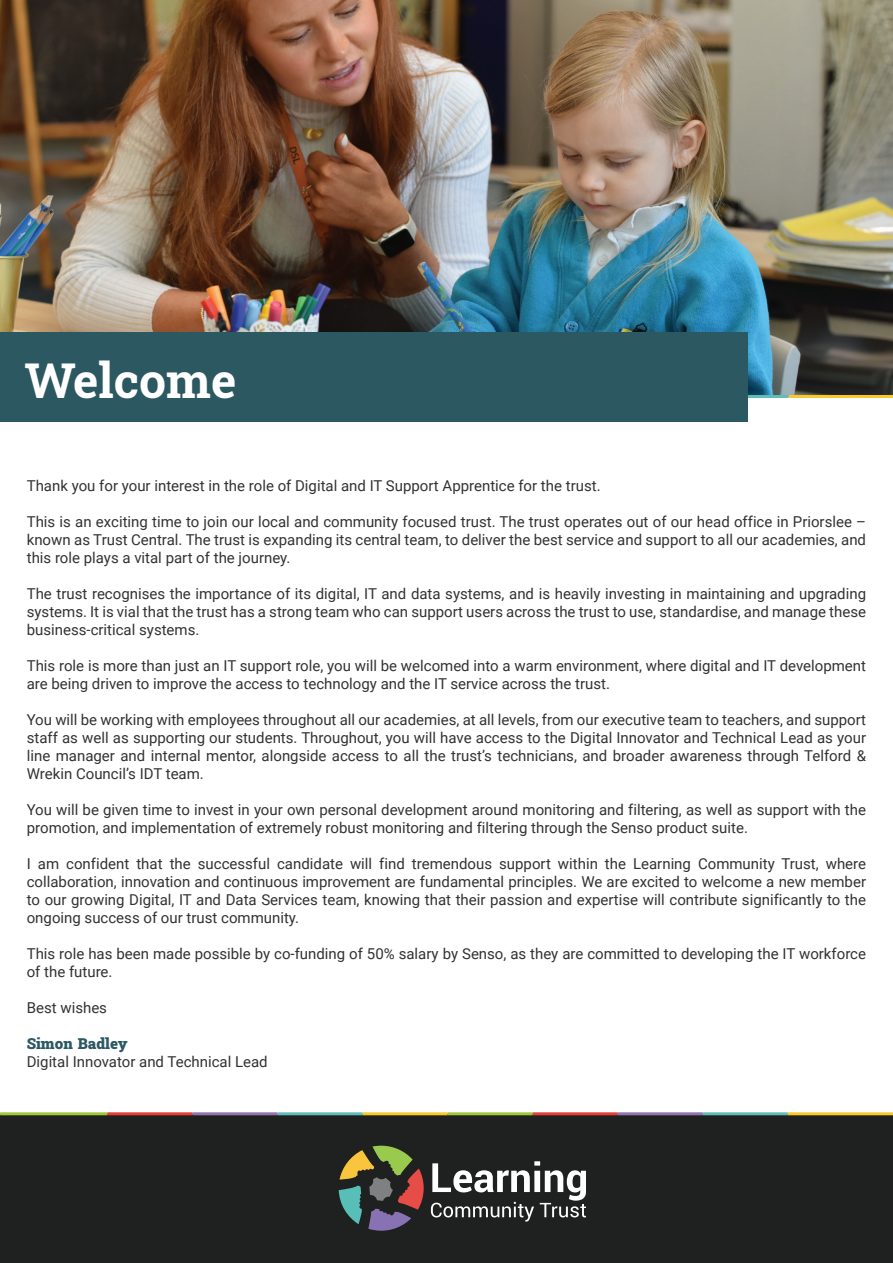
<style>
.page{position:relative;width:893px;height:1263px;background:#fff}
.page>*{position:absolute;margin:0;border:0;box-sizing:border-box;transform-origin:0 0}
.t1{font:700 48px "Suwannaphum";color:#fff}
.t2{font:15px/18px "Roboto";color:#313232;text-align:justify}
.t3{font:900 15px "Suwannaphum";color:#2b5861}
</style>
<div class="page">
<img style="left:0;top:0;width:893px;height:395px">
<hr style="left:704px;top:395px;width:85px;height:3px;background:#5fbdb8">
<hr style="left:789px;top:395px;width:104px;height:3px;background:#f8c82c">
<div style="left:0;top:332px;width:747px;height:89px;background:#2b5861"></div>
<div style="left:0;top:1114px;width:893px;height:148px;background:#1f2020"></div>
<svg style="left:431px;top:1161px;width:155px;height:60px"></svg>
<svg style="left:339px;top:1146px;width:85px;height:85px"></svg>
<hr style="left:192px;top:1112px;width:85px;height:3px;background:#9272b1">
<hr style="left:0;top:1112px;width:107px;height:3px;background:#a2c639">
<hr style="left:107px;top:1112px;width:85px;height:3px;background:#e43e3c">
<hr style="left:277px;top:1112px;width:86px;height:3px;background:#5fbdb8">
<hr style="left:363px;top:1112px;width:85px;height:3px;background:#f8c82c">
<hr style="left:618px;top:1112px;width:85px;height:3px;background:#9272b1">
<hr style="left:448px;top:1112px;width:85px;height:3px;background:#a2c639">
<hr style="left:533px;top:1112px;width:85px;height:3px;background:#e43e3c">
<hr style="left:703px;top:1112px;width:85px;height:3px;background:#5fbdb8">
<hr style="left:788px;top:1112px;width:105px;height:3px;background:#f8c82c">
<h1 class="t1" style="left:24px;top:346px;width:213px">Welcome</h1>
<p class="t2" style="left:27px;top:476px;width:575px">Thank you for your interest in the role of Digital and IT Support Apprentice for the trust.</p>
<p class="t2" style="left:27px;top:512px;width:841px">This is an exciting time to join our local and community focused trust. The trust operates out of our head office in Priorslee – known as Trust Central. The trust is expanding its central team, to deliver the best service and support to all our academies, and this role plays a vital part of the journey.</p>
<p class="t2" style="left:27px;top:584px;width:841px">The trust recognises the importance of its digital, IT and data systems, and is heavily investing in maintaining and upgrading systems. It is vial that the trust has a strong team who can support users across the trust to use, standardise, and manage these business-critical systems.</p>
<p class="t2" style="left:27px;top:656px;width:841px">This role is more than just an IT support role, you will be welcomed into a warm environment, where digital and IT development are being driven to improve the access to technology and the IT service across the trust.</p>
<p class="t2" style="left:27px;top:710px;width:841px">You will be working with employees throughout all our academies, at all levels, from our executive team to teachers, and support staff as well as supporting our students. Throughout, you will have access to the Digital Innovator and Technical Lead as your line manager and internal mentor, alongside access to all the trust’s technicians, and broader awareness through Telford &amp; Wrekin Council’s IDT team.</p>
<p class="t2" style="left:27px;top:800px;width:841px">You will be given time to invest in your own personal development around monitoring and filtering, as well as support with the promotion, and implementation of extremely robust monitoring and filtering through the Senso product suite.</p>
<p class="t2" style="left:27px;top:854px;width:841px">I am confident that the successful candidate will find tremendous support within the Learning Community Trust, where collaboration, innovation and continuous improvement are fundamental principles. We are excited to welcome a new member to our growing Digital, IT and Data Services team, knowing that their passion and expertise will contribute significantly to the ongoing success of our trust community.</p>
<p class="t2" style="left:27px;top:944px;width:841px">This role has been made possible by co-funding of 50% salary by Senso, as they are committed to developing the IT workforce of the future.</p>
<p class="t2" style="left:27px;top:998px;width:82px">Best wishes</p>
<p class="t3" style="left:27px;top:1033px;width:103px">Simon Badley</p>
<p class="t2" style="left:27px;top:1052px;width:242px">Digital Innovator and Technical Lead</p>
</div>
